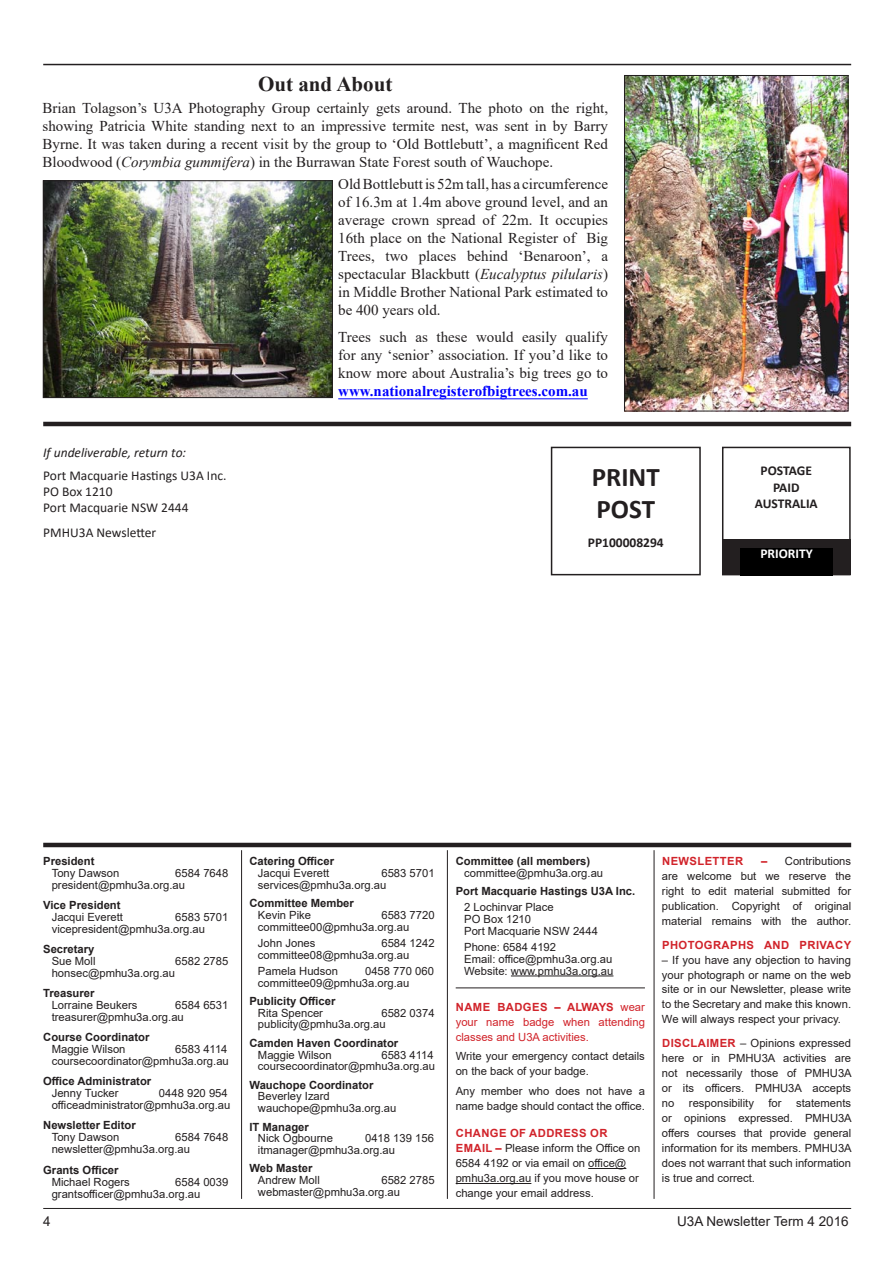
<style>
.page{position:relative;width:893px;height:1263px;background:#fff}
.page>*{position:absolute;margin:0;border:0;box-sizing:border-box;transform-origin:0 0}
.t1{font:700 27px/32.4px "Calibri";color:#231f20}
.t2{font:700 21px "Times New Roman";color:#231f20}
.t3{font:15px/18px "Times New Roman";color:#231f20;text-align:justify}
.t4{font:700 15px "Times New Roman";color:#00f}
.t5{font:13.5px/16.2px "Calibri";color:#231f20}
.t6{font:700 13.5px/16.2px "Calibri";color:#231f20;text-align:center}
.t7{font:italic 13.5px "Calibri";color:#231f20}
.t8{font:13.5px "Arial";color:#231f20}
.t9{font:700 13.5px "Calibri";color:#fff}
.t10{font:11.25px/15px "Arial";color:#231f20}
.t11{font:700 11.25px "Arial";color:#231f20}
.t12{font:700 11.25px/15px "Arial";letter-spacing:.035em;color:#d1232a}
.t13{font:11.25px/15px "Arial";color:#d1232a;text-align:justify}
.s1{font-style:italic}
.s2{font-weight:700}
.s3{font-weight:700;color:#d1232a}
</style>
<div class="page">
<hr style="left:43px;top:843px;width:808px;height:4px;background:#231f20">
<hr style="left:43px;top:1208px;width:808px;height:1px;background:#231f20">
<hr style="left:447px;top:850px;width:1px;height:349px;background:#231f20">
<hr style="left:241px;top:850px;width:1px;height:349px;background:#231f20">
<hr style="left:654px;top:850px;width:1px;height:349px;background:#231f20">
<hr style="left:43px;top:422px;width:808px;height:4px;background:#231f20">
<div style="left:551px;top:447px;width:150px;height:128px;border:2px solid #231f20"></div>
<div style="left:722px;top:447px;width:129px;height:128px;border:2px solid #231f20"></div>
<div style="left:722px;top:540px;width:129px;height:35px;background:#231f20"></div>
<div style="left:740px;top:548px;width:93px;height:27px;background:#000"></div>
<hr style="left:43px;top:64px;width:808px;height:1px;background:#231f20">
<svg style="left:644px;top:411px;width:17px;height:1px"></svg>
<hr style="left:456px;top:987px;width:189px;height:1px;background:#231f20">
<hr style="left:511px;top:975px;width:102px;height:1px;background:#231f20">
<hr style="left:588px;top:1168px;width:38px;height:1px;background:#231f20">
<hr style="left:456px;top:1183px;width:75px;height:1px;background:#231f20">
<img style="left:626px;top:77px;width:220px;height:332px">
<div style="left:624px;top:75px;width:224px;height:336px;border:1px solid #231f20"></div>
<hr style="left:338px;top:398px;width:250px;height:1px;background:#00f">
<img style="left:45px;top:183px;width:286px;height:213px">
<div style="left:43px;top:181px;width:290px;height:217px;border:1px solid #231f20"></div>
<h2 class="t2" style="left:258px;top:69px;width:136px">Out and About</h2>
<p class="t3" style="left:43px;top:99px;width:567px">Brian Tolagson’s U3A Photography Group certainly gets around. The photo on the right, showing Patricia White standing next to an impressive termite nest, was sent in by Barry Byrne. It was taken during a recent visit by the group to ‘Old Bottlebutt’, a magnificent Red Bloodwood (<span class="s1">Corymbia gummifera</span>) in the Burrawan State Forest south of Wauchope.</p>
<p class="t3" style="left:338px;top:175px;width:271px">Old Bottlebutt is 52m tall, has a circumference of 16.3m at 1.4m above ground level, and an average crown spread of 22m. It occupies 16th place on the National Register of Big Trees, two places behind ‘Benaroon’, a spectacular Blackbutt (<span class="s1">Eucalyptus pilularis</span>) in Middle Brother National Park estimated to be 400 years old.</p>
<h3 class="t3" style="left:338px;top:327px;width:271px">Trees such as these would easily qualify for any ‘senior’ association. If you’d like to know more about Australia’s big trees go to</h3>
<h3 class="t4" style="left:338px;top:380px;width:251px">www.nationalregisterofbigtrees.com.au</h3>
<p class="t7" style="left:43px;top:443px;width:144px">If undeliverable, return to:</p>
<p class="t5" style="left:43px;top:467px;width:185px">Port Macquarie Hastings U3A Inc.<br>PO Box 1210<br>Port Macquarie NSW 2444</p>
<p class="t5" style="left:43px;top:524px;width:115px">PMHU3A Newsletter</p>
<h1 class="t1" style="left:592px;top:459px;width:69px">PRINT<br>POST</h1>
<p class="t6" style="left:588px;top:534px;width:77px">PP100008294</p>
<p class="t6" style="left:755px;top:462px;width:64px">POSTAGE<br>PAID<br>AUSTRALIA</p>
<p class="t9" style="left:760px;top:544px;width:54px">PRIORITY</p>
<p class="t11" style="left:43px;top:853px;width:53px">President</p>
<p class="t10" style="left:52px;top:865px;width:69px">Tony Dawson</p>
<p class="t10" style="left:52px;top:867px;width:178px;line-height:11.9px;text-indent:123px">6584 7648 president@pmhu3a.org.au</p>
<p class="t11" style="left:43px;top:897px;width:79px">Vice President</p>
<p class="t10" style="left:52px;top:909px;width:73px">Jacqui Everett</p>
<p class="t10" style="left:52px;top:911px;width:178px;line-height:11.9px;text-indent:123px">6583 5701 vicepresident@pmhu3a.org.au</p>
<p class="t11" style="left:43px;top:941px;width:53px">Secretary</p>
<p class="t10" style="left:52px;top:953px;width:45px">Sue Moll</p>
<p class="t10" style="left:175px;top:953px;width:55px">6582 2785</p>
<p class="t10" style="left:52px;top:965px;width:125px">honsec@pmhu3a.org.au</p>
<p class="t11" style="left:43px;top:985px;width:53px">Treasurer</p>
<p class="t10" style="left:52px;top:997px;width:87px">Lorraine Beukers</p>
<p class="t10" style="left:52px;top:999px;width:178px;line-height:11.9px;text-indent:123px">6584 6531 treasurer@pmhu3a.org.au</p>
<p class="t11" style="left:43px;top:1029px;width:108px">Course Coordinator</p>
<p class="t10" style="left:52px;top:1041px;width:75px">Maggie Wilson</p>
<p class="t10" style="left:52px;top:1043px;width:179px;line-height:11.9px;text-align:right">6583 4114 coursecoordinator@pmhu3a.org.au</p>
<p class="t11" style="left:43px;top:1073px;width:110px">Office Administrator</p>
<p class="t10" style="left:52px;top:1086px;width:68px">Jenny Tucker</p>
<p class="t10" style="left:52px;top:1087px;width:180px;line-height:11.9px;text-align:right">0448 920 954 officeadministrator@pmhu3a.org.au</p>
<p class="t11" style="left:43px;top:1117px;width:94px">Newsletter Editor</p>
<p class="t10" style="left:52px;top:1130px;width:69px">Tony Dawson</p>
<p class="t10" style="left:52px;top:1131px;width:178px;line-height:11.9px;text-indent:123px">6584 7648 newsletter@pmhu3a.org.au</p>
<p class="t11" style="left:43px;top:1162px;width:77px">Grants Officer</p>
<p class="t10" style="left:52px;top:1174px;width:80px">Michael Rogers</p>
<p class="t10" style="left:52px;top:1176px;width:178px;line-height:11.9px;text-indent:123px">6584 0039 grantsofficer@pmhu3a.org.au</p>
<p class="t11" style="left:249px;top:853px;width:86px">Catering Officer</p>
<p class="t10" style="left:258px;top:865px;width:73px">Jacqui Everett</p>
<p class="t10" style="left:258px;top:867px;width:178px;line-height:11.9px;text-indent:123px">6583 5701 services@pmhu3a.org.au</p>
<p class="t11" style="left:249px;top:895px;width:106px">Committee Member</p>
<p class="t10" style="left:258px;top:907px;width:55px">Kevin Pike</p>
<p class="t10" style="left:258px;top:909px;width:178px;line-height:11.9px;text-indent:123px">6583 7720 committee00@pmhu3a.org.au</p>
<p class="t10" style="left:258px;top:935px;width:59px">John Jones</p>
<p class="t10" style="left:258px;top:937px;width:178px;line-height:11.9px;text-indent:123px">6584 1242 committee08@pmhu3a.org.au</p>
<p class="t10" style="left:258px;top:963px;width:82px">Pamela Hudson</p>
<p class="t10" style="left:258px;top:965px;width:177px;line-height:11.9px;text-indent:107px">0458 770 060 committee09@pmhu3a.org.au</p>
<p class="t11" style="left:249px;top:993px;width:87px">Publicity Officer</p>
<p class="t10" style="left:258px;top:1005px;width:67px">Rita Spencer</p>
<p class="t10" style="left:258px;top:1007px;width:178px;line-height:11.9px;text-indent:123px">6582 0374 publicity@pmhu3a.org.au</p>
<p class="t11" style="left:249px;top:1035px;width:150px">Camden Haven Coordinator</p>
<p class="t10" style="left:258px;top:1047px;width:75px">Maggie Wilson</p>
<p class="t10" style="left:258px;top:1048px;width:179px;line-height:11.9px;text-align:right">6583 4114 coursecoordinator@pmhu3a.org.au</p>
<p class="t11" style="left:249px;top:1077px;width:126px">Wauchope Coordinator</p>
<p class="t10" style="left:258px;top:1090px;width:140px;line-height:11.9px">Beverley Izard wauchope@pmhu3a.org.au</p>
<p class="t11" style="left:249px;top:1118px;width:61px">IT Manager</p>
<p class="t10" style="left:258px;top:1131px;width:77px">Nick Ogbourne</p>
<p class="t10" style="left:258px;top:1132px;width:177px;line-height:11.9px;text-indent:107px">0418 139 156 itmanager@pmhu3a.org.au</p>
<p class="t11" style="left:249px;top:1160px;width:65px">Web Master</p>
<p class="t10" style="left:258px;top:1173px;width:63px">Andrew Moll</p>
<p class="t10" style="left:258px;top:1174px;width:178px;line-height:11.9px;text-indent:123px">6582 2785 webmaster@pmhu3a.org.au</p>
<p class="t11" style="left:456px;top:853px;width:136px">Committee (all members)</p>
<p class="t10" style="left:464px;top:865px;width:140px">committee@pmhu3a.org.au</p>
<p class="t11" style="left:456px;top:883px;width:181px">Port Macquarie Hastings U3A Inc.</p>
<p class="t10" style="left:464px;top:901px;width:135px;line-height:11.9px">2 Lochinvar Place<br>PO Box 1210<br>Port Macquarie NSW 2444</p>
<p class="t10" style="left:464px;top:941px;width:151px;line-height:11.9px">Phone: 6584 4192<br>Email: office@pmhu3a.org.au<br>Website: www.pmhu3a.org.au</p>
<p class="t12" style="left:456px;top:1000px;width:121px">Name Badges – ALWAY</p>
<p class="t13" style="left:456px;top:999px;width:191px;text-indent:150px"><span class="s2">S</span> wear your name badge when attending classes and U3A activities.</p>
<p class="t10" style="left:456px;top:1049px;width:191px">Write your emergency contact details on the back of your badge.</p>
<p class="t10" style="left:456px;top:1083px;width:191px">Any member who does not have a name badge should contact the office.</p>
<p class="t12" style="left:456px;top:1126px;width:144px">Change of address OR<br>EMAIL</p>
<p class="t10" style="left:456px;top:1141px;width:186px;text-indent:40px"><span class="s3">–</span> Please inform the Office on<br>6584 4192 or via email on office@ pmhu3a.org.au if you move house or change your email address.</p>
<p class="t10" style="left:662px;top:853px;width:191px;text-align:justify;text-indent:99px"><span class="s3">–</span> Contributions are welcome but we reserve the right to edit material submitted for publication. Copyright of original material remains with the author.</p>
<p class="t12" style="left:662px;top:937px;width:191px">Photographs and Privacy</p>
<p class="t10" style="left:662px;top:952px;width:191px;text-align:justify">– If you have any objection to having your photograph or name on the web site or in our Newsletter, please write to the Secretary and make this known.<br>We will always respect your privacy.</p>
<p class="t10" style="left:662px;top:1035px;width:191px;text-align:justify"><span class="s3">D isc laim er</span> – Opinions expressed here or in PMHU3A activities are not necessarily those of PMHU3A or its officers. PMHU3A accepts no</p>
<p class="t12" style="left:662px;top:854px;width:83px">Newsletter</p>
<p class="t10" style="left:689px;top:1095px;width:67px">responsibility</p>
<p class="t10" style="left:768px;top:1095px;width:15px">for</p>
<p class="t10" style="left:662px;top:1095px;width:191px;text-align:justify;text-indent:134px">statements or opinions expressed. PMHU3A offers courses that provide general information for its members. PMHU3A does not warrant that such information is true and correct.</p>
<p class="t8" style="left:43px;top:1212px;width:9px">4</p>
<p class="t8" style="left:677px;top:1212px;width:173px">U3A Newsletter Term 4 2016</p>
</div>
